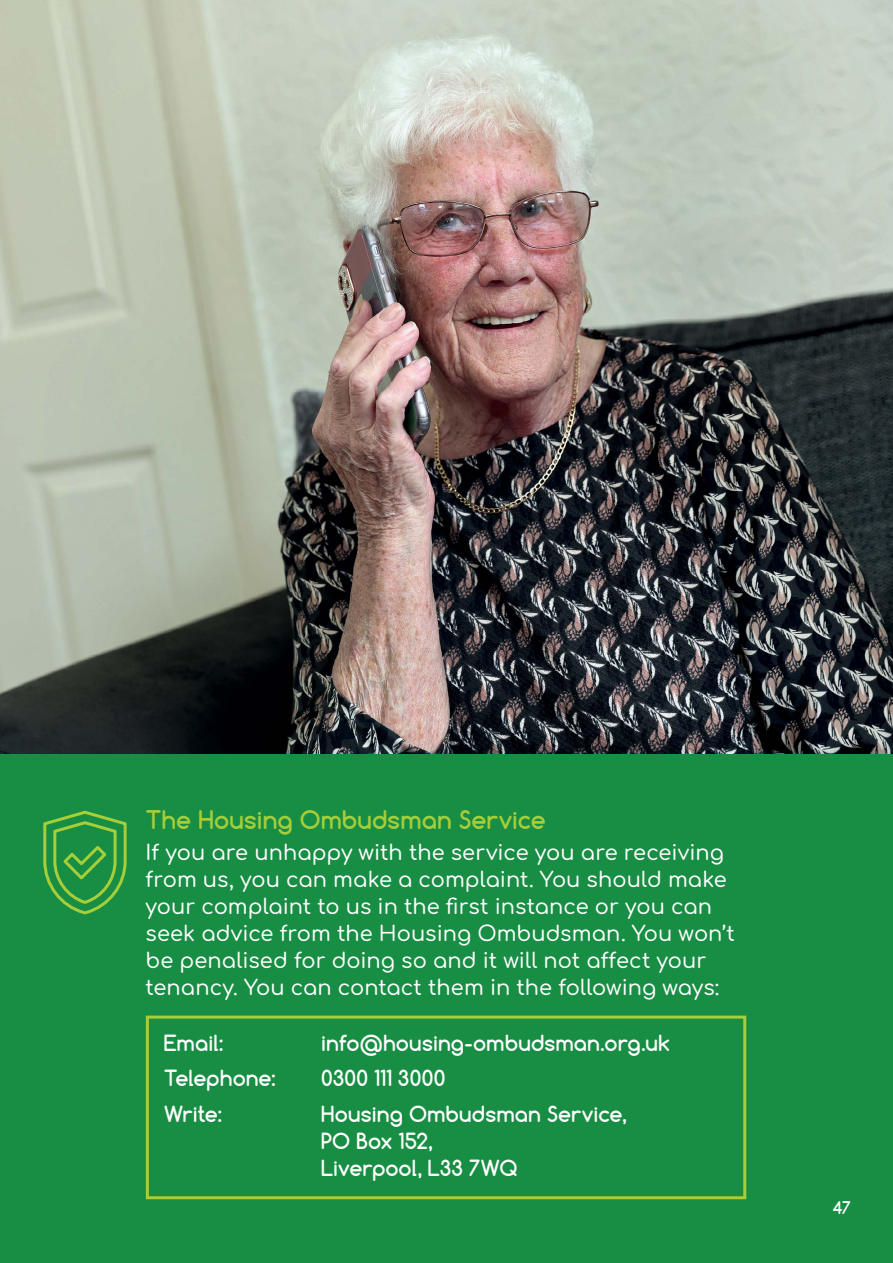
<style>
.page{position:relative;width:893px;height:1263px;background:#fff}
.page>*{position:absolute;margin:0;border:0;box-sizing:border-box;transform-origin:0 0}
.t1{font:700 24.3px "Comfortaa";letter-spacing:.01em;color:#a6ce39}
.t2{font:500 21px/27px "Comfortaa";color:#fff}
.t3{font:700 21px/27px "Comfortaa";letter-spacing:.01em;color:#fff}
.t4{font:700 16.5px "Comfortaa";color:#fff}
</style>
<div class="page">
<img style="left:0;top:0;width:893px;height:754px">
<div style="left:0;top:754px;width:893px;height:509px;background:#188e44"></div>
<div style="left:146px;top:1015px;width:600px;height:184px;border:3px solid #a6ce39"></div>
<svg style="left:43px;top:810px;width:84px;height:105px"></svg>
<p class="t1" style="left:146px;top:804px;width:402px">The Housing Ombudsman Service</p>
<p class="t2" style="left:146px;top:836px;width:591px">If you are unhappy with the service you are receiving from us, you can make a complaint. You should make your complaint to us in the first instance or you can seek advice from the Housing Ombudsman. You won’t be penalised for doing so and it will not affect your tenancy. You can contact them in the following ways:</p>
<p class="t3" style="left:164px;top:1029px;width:61px">Email:</p>
<p class="t3" style="left:321px;top:1029px;width:350px">info@housing-ombudsman.org.uk</p>
<p class="t3" style="left:164px;top:1065px;width:113px">Telephone:</p>
<p class="t3" style="left:321px;top:1065px;width:126px">0300 111 3000</p>
<p class="t3" style="left:164px;top:1100px;width:60px">Write:</p>
<p class="t3" style="left:321px;top:1100px;width:307px">Housing Ombudsman Service,<br>PO Box 152,<br>Liverpool, L33 7WQ</p>
<p class="t4" style="left:832px;top:1197px;width:20px">47</p>
</div>
